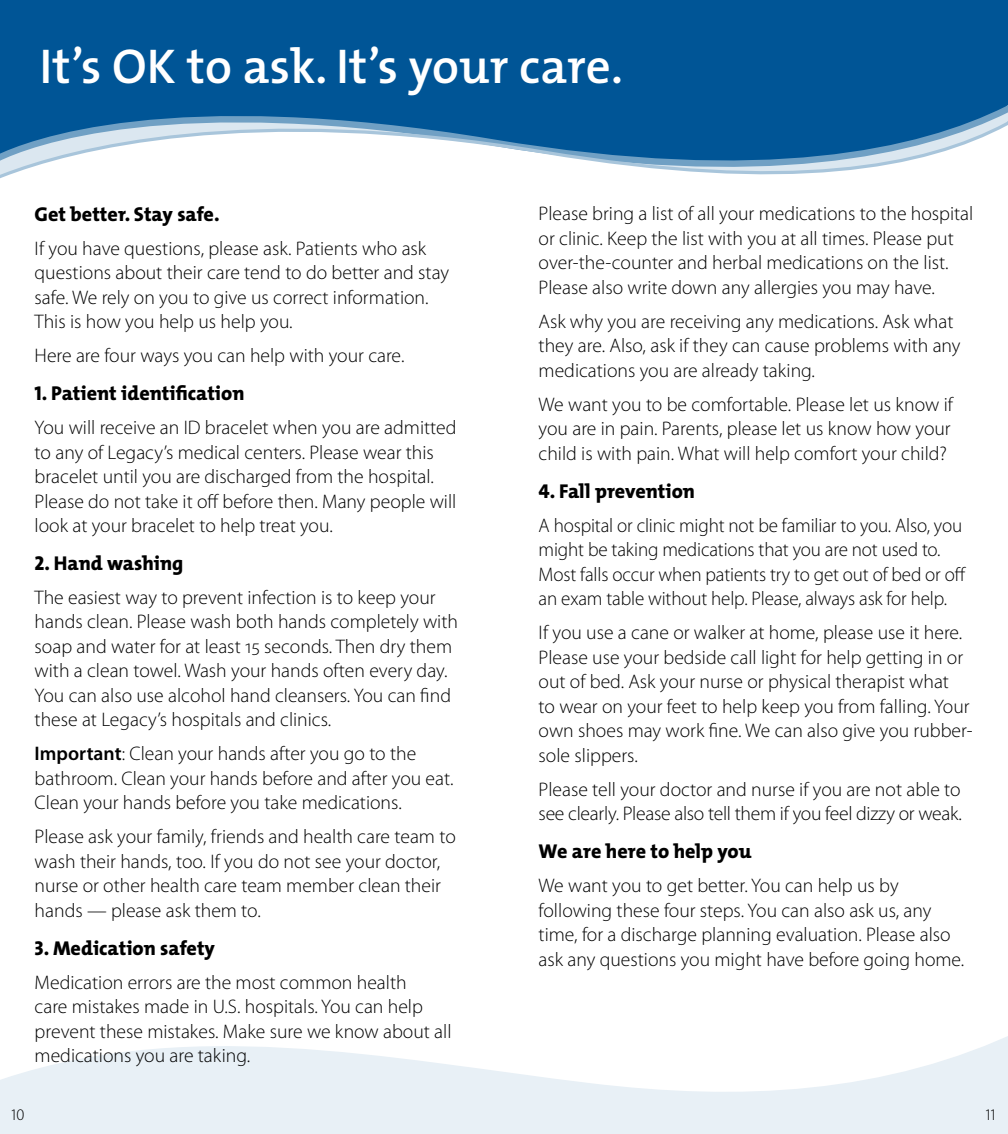
<style>
.page{position:relative;width:1008px;height:1134px;background:#fff}
.page>*{position:absolute;margin:0;border:0;box-sizing:border-box;transform-origin:0 0}
.t1{font:600 49.18px "The Mix";color:#fff}
.t2{font:800 20.12px "The Mix";color:#000}
.t3{font:300 19.6px/24.5px "Myriad Pro";color:#000}
.t4{font:300 16.1px "Myriad Pro";color:#000}
.s1{font-family:"The Mix Extra Bold Caps";font-weight:400}
.s2{font-weight:600}
</style>
<div class="page">
<svg style="left:0;top:1036px;width:1008px;height:98px;fill:#e8f0f6"></svg>
<div style="left:0;top:0;width:1008px;height:88px;background:#005596"></div>
<div style="left:0;top:88px;width:1008px;height:15px;background:#005596"></div>
<svg style="left:0;top:103px;width:1008px;height:75px"></svg>
<h1 class="t1" style="left:39px;top:35px;width:585px">It’s OK to ask. It’s your care.</h1>
<p class="t2" style="left:35px;top:201px;width:187px">Get better. Stay safe.</p>
<p class="t3" style="left:35px;top:236px;width:416px">If you have questions, please ask. Patients who ask questions about their care tend to do better and stay safe. We rely on you to give us correct information.<br>This is how you help us help you.</p>
<p class="t3" style="left:35px;top:344px;width:371px">Here are four ways you can help with your care.</p>
<p class="t2" style="left:35px;top:380px;width:211px"><span class="s1">1</span>. Patient identification</p>
<p class="t3" style="left:35px;top:416px;width:423px">You will receive an ID bracelet when you are admitted to any of Legacy’s medical centers. Please wear this bracelet until you are discharged from the hospital.<br>Please do not take it off before then. Many people will look at your bracelet to help treat you.</p>
<p class="t2" style="left:35px;top:550px;width:150px"><span class="s1">2</span>. Hand washing</p>
<p class="t3" style="left:35px;top:585px;width:425px">The easiest way to prevent infection is to keep your hands clean. Please wash both hands completely with soap and water for at least 15 seconds. Then dry them with a clean towel. Wash your hands often every day.<br>You can also use alcohol hand cleansers. You can find these at Legacy’s hospitals and clinics.</p>
<p class="t3" style="left:35px;top:742px;width:420px"><span class="s2">Important</span>: Clean your hands after you go to the bathroom. Clean your hands before and after you eat.<br>Clean your hands before you take medications.</p>
<p class="t3" style="left:35px;top:825px;width:423px">Please ask your family, friends and health care team to wash their hands, too. If you do not see your doctor, nurse or other health care team member clean their hands — please ask them to.</p>
<p class="t2" style="left:35px;top:935px;width:182px"><span class="s1">3</span>. Medication safety</p>
<p class="t3" style="left:35px;top:970px;width:418px">Medication errors are the most common health<br>care mistakes made in U.S. hospitals. You can help prevent these mistakes. Make sure we know about all medications you are taking.</p>
<p class="t3" style="left:539px;top:202px;width:436px">Please bring a list of all your medications to the hospital or clinic. Keep the list with you at all times. Please put over-the-counter and herbal medications on the list.<br>Please also write down any allergies you may have.</p>
<p class="t3" style="left:539px;top:309px;width:423px">Ask why you are receiving any medications. Ask what they are. Also, ask if they can cause problems with any medications you are already taking.</p>
<p class="t3" style="left:539px;top:392px;width:416px;text-align:justify">We want you to be comfortable. Please let us know if you are in pain. Parents, please let us know how your child is with pain. What will help comfort your child?</p>
<p class="t2" style="left:539px;top:478px;width:158px"><span class="s1">4</span>. Fall prevention</p>
<p class="t3" style="left:539px;top:513px;width:429px">A hospital or clinic might not be familiar to you. Also, you might be taking medications that you are not used to.<br>Most falls occur when patients try to get out of bed or off an exam table without help. Please, always ask for help.</p>
<p class="t3" style="left:539px;top:621px;width:436px">If you use a cane or walker at home, please use it here.<br>Please use your bedside call light for help getting in or out of bed. Ask your nurse or physical therapist what<br>to wear on your feet to help keep you from falling. Your own shoes may work fine. We can also give you rubber&shy;sole slippers.</p>
<p class="t3" style="left:539px;top:777px;width:425px">Please tell your doctor and nurse if you are not able to see clearly. Please also tell them if you feel dizzy or weak.</p>
<p class="t2" style="left:539px;top:838px;width:214px">We are here to help you</p>
<p class="t3" style="left:539px;top:874px;width:427px">We want you to get better. You can help us by following these four steps. You can also ask us, any time, for a discharge planning evaluation. Please also ask any questions you might have before going home.</p>
<p class="t4" style="left:12px;top:1105px;width:14px">10</p>
<p class="t4" style="left:986px;top:1105px;width:11px">11</p>
</div>
